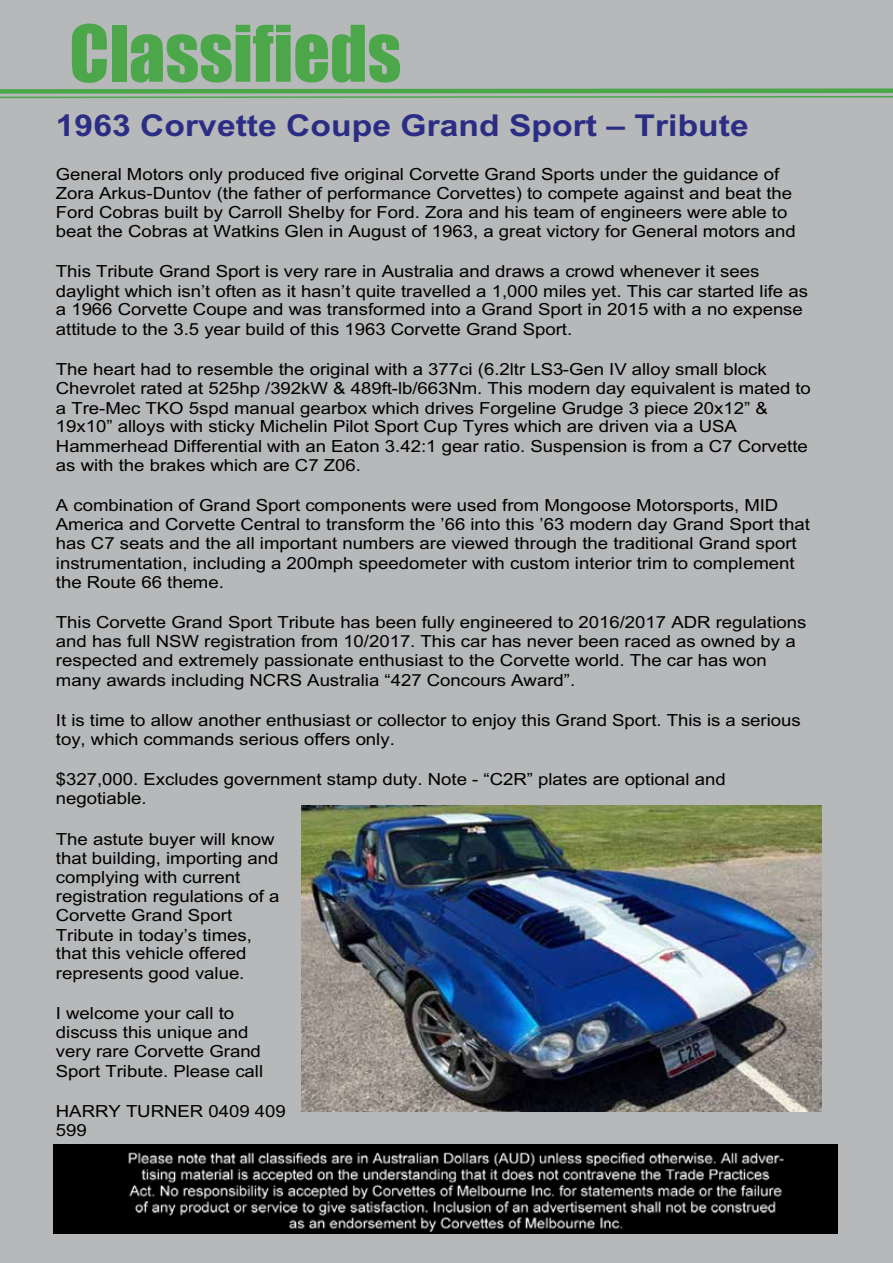
<style>
.page{position:relative;width:893px;height:1263px;background:#b6b8ba}
.page>*{position:absolute;margin:0;border:0;box-sizing:border-box;transform-origin:0 0}
.t1{font:72px "Impact";color:#4ca74a}
.t2{font:700 30.15px "Arial";color:#2b2d84;scale:1.11 1}
.t3{font:16.65px/19.2px "Arial";color:#000;scale:1.11 1}
</style>
<div class="page">
<svg style="left:0;top:88px;width:893px;height:11px"></svg>
<img style="left:54px;top:1145px;width:783px;height:88px">
<img style="left:301px;top:806px;width:520px;height:306px">
<h1 class="t1" style="left:69px;top:-2px;width:333px">Classifieds</h1>
<h2 class="t2" style="left:56px;top:105px;width:626px">1963 Corvette Coupe Grand Sport – Tribute</h2>
<p class="t3" style="left:56px;top:164px;width:668px">General Motors only produced five original Corvette Grand Sports under the guidance of Zora Arkus-Duntov (the father of performance Corvettes) to compete against and beat the Ford Cobras built by Carroll Shelby for Ford. Zora and his team of engineers were able to beat the Cobras at Watkins Glen in August of 1963, a great victory for General motors and</p>
<p class="t3" style="left:56px;top:262px;width:679px">This Tribute Grand Sport is very rare in Australia and draws a crowd whenever it sees daylight which isn’t often as it hasn’t quite travelled a 1,000 miles yet. This car started life as a 1966 Corvette Coupe and was transformed into a Grand Sport in 2015 with a no expense attitude to the 3.5 year build of this 1963 Corvette Grand Sport.</p>
<p class="t3" style="left:56px;top:359px;width:682px">The heart had to resemble the original with a 377ci (6.2ltr LS3-Gen IV alloy small block Chevrolet rated at 525hp /392kW &amp; 489ft-lb/663Nm. This modern day equivalent is mated to a Tre-Mec TKO 5spd manual gearbox which drives Forgeline Grudge 3 piece 20x12” &amp; 19x10” alloys with sticky Michelin Pilot Sport Cup Tyres which are driven via a USA Hammerhead Differential with an Eaton 3.42:1 gear ratio. Suspension is from a C7 Corvette as with the brakes which are C7 Z06.</p>
<p class="t3" style="left:56px;top:496px;width:681px">A combination of Grand Sport components were used from Mongoose Motorsports, MID America and Corvette Central to transform the ’66 into this ’63 modern day Grand Sport that has C7 seats and the all important numbers are viewed through the traditional Grand sport instrumentation, including a 200mph speedometer with custom interior trim to complement the Route 66 theme.</p>
<p class="t3" style="left:56px;top:613px;width:678px">This Corvette Grand Sport Tribute has been fully engineered to 2016/2017 ADR regulations and has full NSW registration from 10/2017. This car has never been raced as owned by a respected and extremely passionate enthusiast to the Corvette world. The car has won many awards including NCRS Australia “427 Concours Award”.</p>
<p class="t3" style="left:56px;top:710px;width:673px">It is time to allow another enthusiast or collector to enjoy this Grand Sport. This is a serious toy, which commands serious offers only.</p>
<p class="t3" style="left:56px;top:769px;width:605px">$327,000. Excludes government stamp duty. Note - “C2R” plates are optional and negotiable.</p>
<p class="t3" style="left:56px;top:829px;width:203px">The astute buyer will know that building, importing and complying with current registration regulations of a<br>Corvette Grand Sport<br>Tribute in today’s times, that this vehicle offered represents good value.</p>
<p class="t3" style="left:56px;top:1003px;width:188px">I welcome your call to discuss this unique and very rare Corvette Grand<br>Sport Tribute. Please call</p>
<p class="t3" style="left:56px;top:1101px;width:209px">HARRY TURNER 0409 409<br>599</p>
</div>
